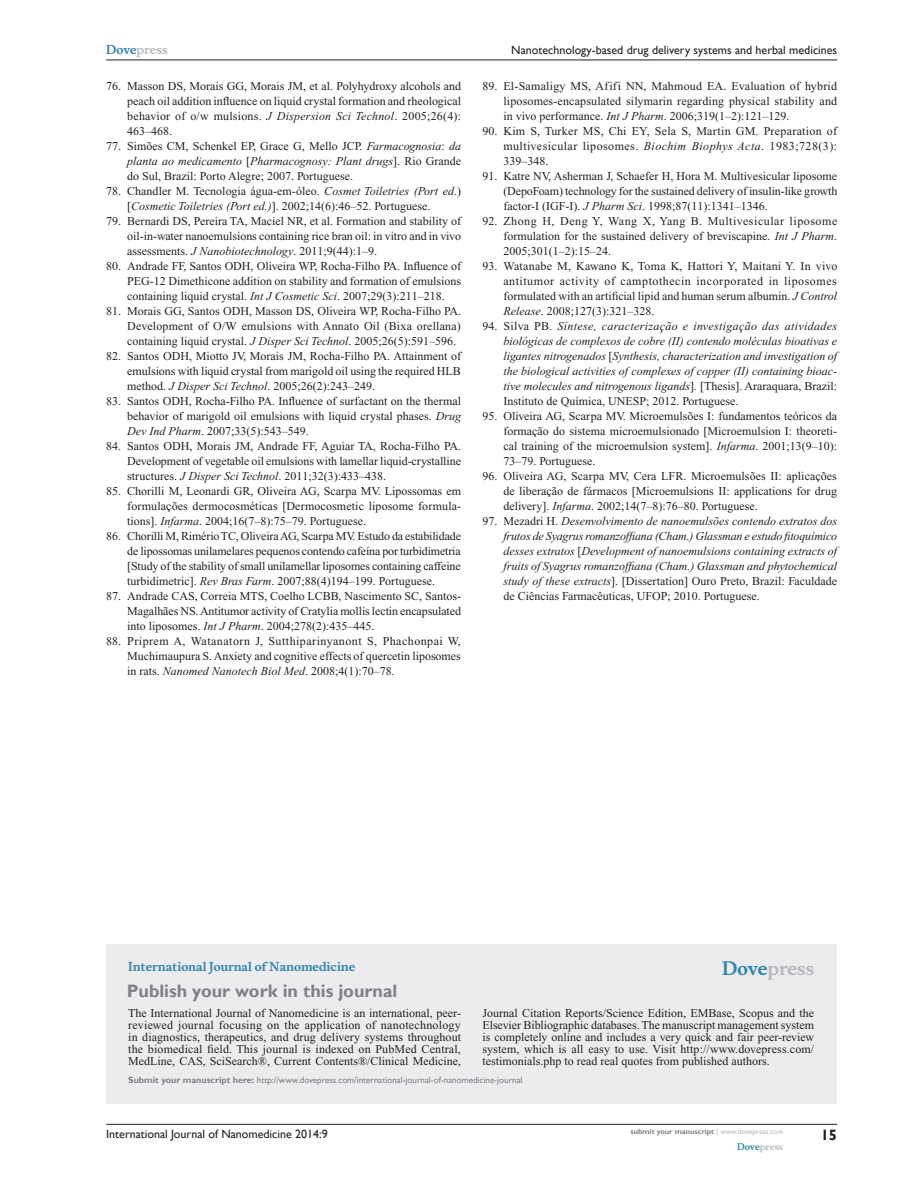
<style>
.page{position:relative;width:918px;height:1188px;background:#fff}
.page>*{position:absolute;margin:0;border:0;box-sizing:border-box;transform-origin:0 0}
.PromBx-H1{font:700 18px "Gill Sans";color:#808285}
.PromBx-Brand{font:700 18px "Musee";color:#b8b9bc}
.t1{font:700 15px "Gill Sans";color:#231f20}
.RefNL2{font:12px/15px "Times New Roman";color:#231f20;text-align:justify}
.RefNL2-2{font:italic 12px/15px "Times New Roman";color:#231f20;text-align:justify}
.PromBx-Tx{font:12px/12px "Times New Roman";color:#231f20;text-align:justify}
.t2{font:12px "Gill Sans";color:#231f20}
.PromBx-JrnlName{font:700 12px "Musee";color:#3485ae}
.t3{font:700 12px "Musee";color:#b8b9bc}
.PromBx-SubmitMssWebA{font:9px "Gill Sans";color:#808285}
.t4{font:700 9px "Musee";color:#b8b9bc}
.t5{font:700 7.5px "Gill Sans";color:#808285}
.s1{color:#3485ae}
.s2{font-style:italic}
.s3{font-style:normal}
.s4{font-weight:700}
.s5{font-weight:400;color:#b8b9bc}
</style>
<div class="page">
<div style="left:106px;top:944px;width:731px;height:159px;background:#ececee"></div>
<hr style="left:106px;top:1124px;width:731px;height:1px;background:#231f20">
<hr style="left:106px;top:60px;width:731px;height:1px;background:#231f20">
<p class="t3" style="left:106px;top:43px;width:63px"><span class="s1">Dove</span>press</p>
<p class="RefNL2" style="left:127px;top:79px;width:335px;text-indent:-21px">76. Masson DS, Morais GG, Morais JM, et al. Polyhydroxy alcohols and peach oil addition influence on liquid crystal formation and rheological behavior of o/w mulsions. <span class="s2">J Dispersion Sci Technol</span>. 2005;26(4):<br>463–468.</p>
<p class="RefNL2" style="left:127px;top:139px;width:335px;text-indent:-21px">77. Simões CM, Schenkel EP, Grace G, Mello JCP. <span class="s2">Farmacognosia</span>: <span class="s2">da planta ao medicamento</span> [<span class="s2">Pharmacognosy: Plant drugs</span>]. Rio Grande do Sul, Brazil: Porto Alegre; 2007. Portuguese.</p>
<p class="RefNL2" style="left:127px;top:184px;width:335px;text-indent:-21px">78. Chandler M. Tecnologia água-em-óleo. <span class="s2">Cosmet Toiletries (Port ed</span>.) [<span class="s2">Cosmetic Toiletries (Port ed.)</span>]. 2002;14(6):46–52. Portuguese.</p>
<p class="RefNL2" style="left:127px;top:214px;width:335px;text-indent:-21px">79. Bernardi DS, Pereira TA, Maciel NR, et al. Formation and stability of oil-in-water nanoemulsions containing rice bran oil: in vitro and in vivo assessments. <span class="s2">J Nanobiotechnology</span>. 2011;9(44):1–9.</p>
<p class="RefNL2" style="left:127px;top:259px;width:335px;text-indent:-21px">80. Andrade FF, Santos ODH, Oliveira WP, Rocha-Filho PA. Influence of PEG-12 Dimethicone addition on stability and formation of emulsions containing liquid crystal. <span class="s2">Int J Cosmetic Sci</span>. 2007;29(3):211–218.</p>
<p class="RefNL2" style="left:127px;top:304px;width:335px;text-indent:-21px">81. Morais GG, Santos ODH, Masson DS, Oliveira WP, Rocha-Filho PA.<br>Development of O/W emulsions with Annato Oil (Bixa orellana) containing liquid crystal. <span class="s2">J Disper Sci Technol</span>. 2005;26(5):591–596.</p>
<p class="RefNL2" style="left:127px;top:349px;width:335px;text-indent:-21px">82. Santos ODH, Miotto JV, Morais JM, Rocha-Filho PA. Attainment of emulsions with liquid crystal from marigold oil using the required HLB method. <span class="s2">J Disper Sci Technol</span>. 2005;26(2):243–249.</p>
<p class="RefNL2" style="left:127px;top:394px;width:335px;text-indent:-21px">83. Santos ODH, Rocha-Filho PA. Influence of surfactant on the thermal behavior of marigold oil emulsions with liquid crystal phases. <span class="s2">Drug Dev Ind Pharm</span>. 2007;33(5):543–549.</p>
<p class="RefNL2" style="left:127px;top:439px;width:335px;text-indent:-21px">84. Santos ODH, Morais JM, Andrade FF, Aguiar TA, Rocha-Filho PA.<br>Development of vegetable oil emulsions with lamellar liquid-crystalline structures. <span class="s2">J Disper Sci Technol</span>. 2011;32(3):433–438.</p>
<p class="RefNL2" style="left:127px;top:484px;width:335px;text-indent:-21px">85. Chorilli M, Leonardi GR, Oliveira AG, Scarpa MV. Lipossomas em formulações dermocosméticas [Dermocosmetic liposome formula&shy;tions]. <span class="s2">Infarma</span>. 2004;16(7–8):75–79. Portuguese.</p>
<p class="RefNL2" style="left:127px;top:529px;width:335px;text-indent:-21px">86. Chorilli M, Rimério TC, Oliveira AG, Scarpa MV. Estudo da estabilidade de lipossomas unilamelares pequenos contendo cafeína por turbidimetria [Study of the stability of small unilamellar liposomes containing caffeine turbidimetric]. <span class="s2">Rev Bras Farm</span>. 2007;88(4)194–199. Portuguese.</p>
<p class="RefNL2" style="left:127px;top:589px;width:335px;text-indent:-21px">87. Andrade CAS, Correia MTS, Coelho LCBB, Nascimento SC, Santos-Magalhães NS. Antitumor activity of Cratylia mollis lectin encapsulated into liposomes. <span class="s2">Int J Pharm</span>. 2004;278(2):435–445.</p>
<p class="RefNL2" style="left:127px;top:634px;width:335px;text-indent:-21px">88. Priprem A, Watanatorn J, Sutthiparinyanont S, Phachonpai W, Muchimaupura S. Anxiety and cognitive effects of quercetin liposomes in rats. <span class="s2">Nanomed Nanotech Biol Med</span>. 2008;4(1):70–78.</p>
<p class="t2" style="left:511px;top:43px;width:327px">Nanotechnology-based drug delivery systems and herbal medicines</p>
<p class="RefNL2" style="left:503px;top:79px;width:335px;text-indent:-21px">89. El-Samaligy MS, Afifi NN, Mahmoud EA. Evaluation of hybrid liposomes-encapsulated silymarin regarding physical stability and in vivo performance. <span class="s2">Int J Pharm</span>. 2006;319(1–2):121–129.</p>
<p class="RefNL2" style="left:503px;top:124px;width:335px;text-indent:-21px">90. Kim S, Turker MS, Chi EY, Sela S, Martin GM. Preparation of multivesicular liposomes. <span class="s2">Biochim Biophys Acta</span>. 1983;728(3):<br>339–348.</p>
<p class="RefNL2" style="left:503px;top:169px;width:336px;text-indent:-21px">91. Katre NV, Asherman J, Schaefer H, Hora M. Multivesicular liposome (DepoFoam) technology for the sustained delivery of insulin-like growth factor-I (IGF-I). <span class="s2">J Pharm Sci</span>. 1998;87(11):1341–1346.</p>
<p class="RefNL2" style="left:503px;top:214px;width:335px;text-indent:-21px">92. Zhong H, Deng Y, Wang X, Yang B. Multivesicular liposome formulation for the sustained delivery of breviscapine. <span class="s2">Int J Pharm</span>.<br>2005;301(1–2):15–24.</p>
<p class="RefNL2" style="left:503px;top:259px;width:335px;text-indent:-21px">93. Watanabe M, Kawano K, Toma K, Hattori Y, Maitani Y. In vivo antitumor activity of camptothecin incorporated in liposomes formulated with an artificial lipid and human serum albumin. <span class="s2">J Control Release</span>. 2008;127(3):321–328.</p>
<p class="RefNL2-2" style="left:503px;top:319px;width:335px;text-indent:-21px"><span class="s3">94. Silva PB.</span> Síntese, caracterização e investigação das atividades biológicas de complexos de cobre (II) contendo moléculas bioativas e ligantes nitrogenados <span class="s3">[</span>Synthesis, characterization and investigation of the biological activities of complexes of copper (II) containing bioac&shy;tive molecules and nitrogenous ligands<span class="s3">]</span>. <span class="s3">[Thesis]. Araraquara, Brazil:<br>Instituto de Química, UNESP; 2012. Portuguese.</span></p>
<p class="RefNL2" style="left:503px;top:409px;width:335px;text-indent:-21px">95. Oliveira AG, Scarpa MV. Microemulsões I: fundamentos teóricos da formação do sistema microemulsionado [Microemulsion I: theoreti&shy;cal training of the microemulsion system]. <span class="s2">Infarma</span>. 2001;13(9–10):<br>73–79. Portuguese.</p>
<p class="RefNL2" style="left:503px;top:469px;width:335px;text-indent:-21px">96. Oliveira AG, Scarpa MV, Cera LFR. Microemulsões II: aplicações de liberação de fármacos [Microemulsions II: applications for drug delivery]. <span class="s2">Infarma</span>. 2002;14(7–8):76–80. Portuguese.</p>
<p class="RefNL2-2" style="left:503px;top:514px;width:335px;text-indent:-21px"><span class="s3">97. Mezadri H.</span> Desenvolvimento de nanoemulsões contendo extratos dos frutos de Syagrus romanzoffiana (Cham.) Glassman e estudo fitoquímico desses extratos <span class="s3">[</span>Development of nanoemulsions containing extracts of fruits of Syagrus romanzoffiana (Cham.) Glassman and phytochemical study of these extracts<span class="s3">]. [Dissertation] Ouro Preto, Brazil: Faculdade de Ciências Farmacêuticas, UFOP; 2010. Portuguese.</span></p>
<p class="PromBx-JrnlName" style="left:128px;top:959px;width:228px">International Journal of Nanomedicine</p>
<p class="PromBx-H1" style="left:127px;top:980px;width:272px">Publish your work in this journal</p>
<p class="PromBx-Brand" style="left:722px;top:958px;width:94px"><span class="s1">Dove</span>press</p>
<p class="PromBx-Tx" style="left:128px;top:1007px;width:334px">The International Journal of Nanomedicine is an international, peer&shy;reviewed journal focusing on the application of nanotechnology in diagnostics, therapeutics, and drug delivery systems throughout the biomedical field. This journal is indexed on PubMed Central, MedLine, CAS, SciSearch®, Current Contents®/Clinical Medicine,</p>
<p class="PromBx-Tx" style="left:482px;top:1007px;width:333px">Journal Citation Reports/Science Edition, EMBase, Scopus and the Elsevier Bibliographic databases. The manuscript management system is completely online and includes a very quick and fair peer-review system, which is all easy to use. Visit http://www.dovepress.com/ testimonials.php to read real quotes from published authors.</p>
<p class="PromBx-SubmitMssWebA" style="left:128px;top:1075px;width:396px"><span class="s4">Submit your manuscript here:</span> http://www.dovepress.com/international-journal-of-nanomedicine-journal</p>
<p class="t2" style="left:106px;top:1127px;width:223px">International Journal of Nanomedicine 2014:9</p>
<p class="t5" style="left:631px;top:1127px;width:154px">submit your manuscript <span class="s5">| www.dovepress.com</span></p>
<p class="t4" style="left:737px;top:1141px;width:48px"><span class="s1">Dove</span>press</p>
<p class="t1" style="left:821px;top:1126px;width:18px">15</p>
</div>
